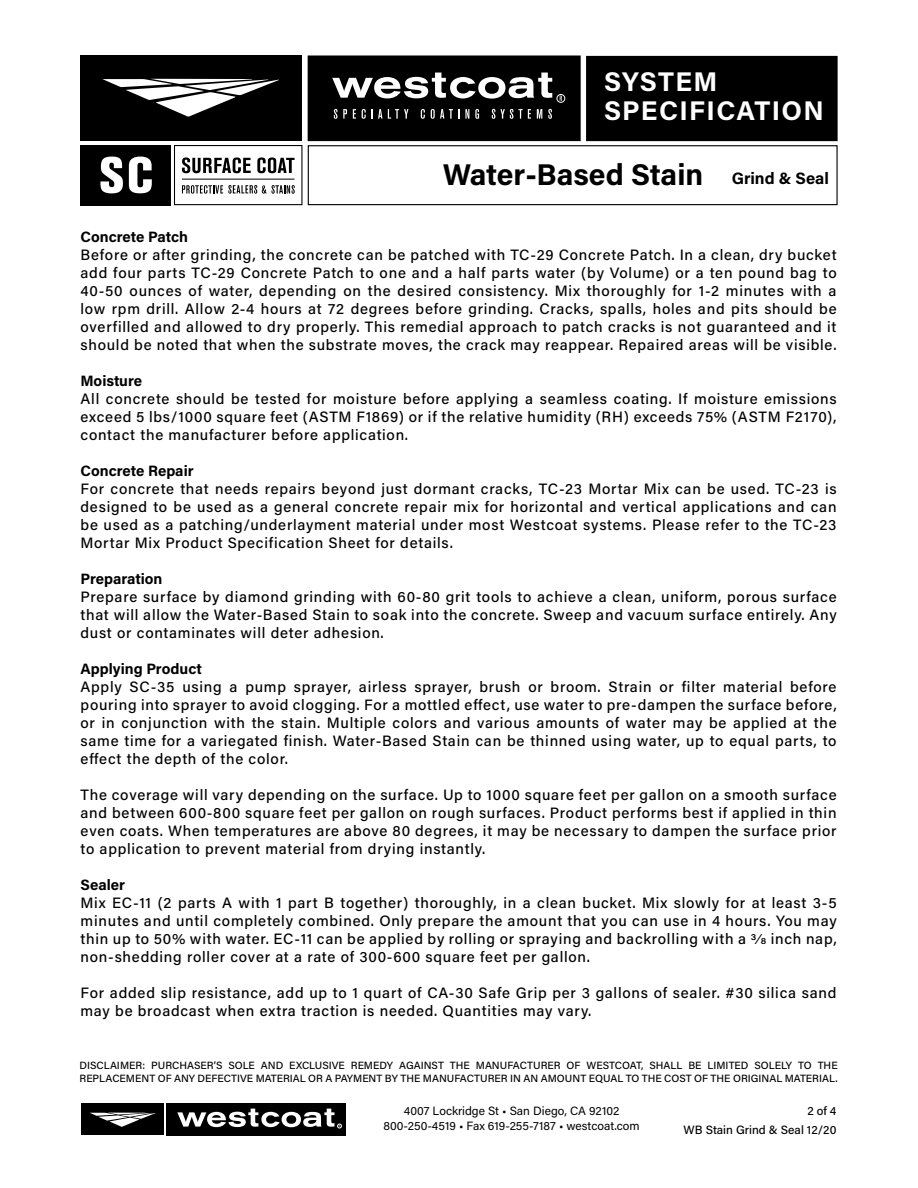
<style>
.page{position:relative;width:918px;height:1188px;background:#fff}
.page>*{position:absolute;margin:0;border:0;box-sizing:border-box;transform-origin:0 0}
.t1{font:700 30px "Acumin Pro";letter-spacing:-.005em;color:#000}
.t2{font:700 27px/28.5px "Acumin Pro";letter-spacing:.05em;color:#fff}
.t3{font:500 15px/18px "Acumin Pro";letter-spacing:.05em;color:#000;text-align:justify}
.t4{font:700 15px "Acumin Pro";color:#000}
.t5{font:12px "Acumin Pro";color:#000}
.t6{font:500 12px "Acumin Pro";color:#000}
.t7{font:500 10.5px/12.6px "Acumin Pro";color:#000}
.t8{font:3px "Myriad";color:#fff}
.s1{font-size:16.5px}
</style>
<div class="page">
<div style="left:588px;top:57px;width:248px;height:83px;background:#000"></div>
<div style="left:586px;top:56px;width:252px;height:85px;border:3px solid #000"></div>
<div style="left:308px;top:145px;width:530px;height:60px;border:1px solid #000"></div>
<div style="left:81px;top:56px;width:221px;height:85px;background:#000"></div>
<svg style="left:103px;top:79px;width:176px;height:38px"></svg>
<div style="left:308px;top:56px;width:273px;height:85px;background:#000"></div>
<svg style="left:334px;top:109px;width:13px;height:10px"></svg>
<svg style="left:353px;top:109px;width:3px;height:10px"></svg>
<svg style="left:362px;top:109px;width:4px;height:10px"></svg>
<svg style="left:372px;top:109px;width:10px;height:10px"></svg>
<svg style="left:388px;top:109px;width:20px;height:10px"></svg>
<svg style="left:421px;top:109px;width:4px;height:10px"></svg>
<svg style="left:431px;top:109px;width:28px;height:10px"></svg>
<svg style="left:465px;top:109px;width:4px;height:10px"></svg>
<svg style="left:475px;top:109px;width:4px;height:10px"></svg>
<svg style="left:492px;top:109px;width:39px;height:10px"></svg>
<svg style="left:537px;top:109px;width:5px;height:10px"></svg>
<svg style="left:548px;top:109px;width:4px;height:10px"></svg>
<svg style="left:332px;top:73px;width:234px;height:30px"></svg>
<div style="left:81px;top:1104px;width:83px;height:31px;background:#000"></div>
<svg style="left:90px;top:1113px;width:66px;height:14px"></svg>
<div style="left:166px;top:1104px;width:180px;height:31px;background:#000"></div>
<svg style="left:177px;top:1109px;width:165px;height:19px"></svg>
<div style="left:174px;top:145px;width:128px;height:60px;border:1px solid #000"></div>
<div style="left:81px;top:145px;width:90px;height:60px;background:#000"></div>
<svg style="left:100px;top:157px;width:23px;height:36px"></svg>
<svg style="left:129px;top:157px;width:23px;height:36px"></svg>
<svg style="left:182px;top:157px;width:69px;height:16px"></svg>
<svg style="left:257px;top:157px;width:38px;height:16px"></svg>
<hr style="left:182px;top:179px;width:113px;height:1px;background:#000">
<svg style="left:182px;top:185px;width:113px;height:9px"></svg>
<h2 class="t2" style="left:604px;top:67px;width:221px">SYSTEM<br>SPECIFICATION</h2>
<h1 class="t1" style="left:443px;top:153px;width:388px">Water-Based Stain <span class="s1">Grind &amp; Seal</span></h1>
<p class="t4" style="left:81px;top:226px;width:109px">Concrete Patch</p>
<p class="t3" style="left:81px;top:245px;width:758px">Before or after grinding, the concrete can be patched with TC-29 Concrete Patch. In a clean, dry bucket add four parts TC-29 Concrete Patch to one and a half parts water (by Volume) or a ten pound bag to 40-50 ounces of water, depending on the desired consistency. Mix thoroughly for 1-2 minutes with a low rpm drill. Allow 2-4 hours at 72 degrees before grinding. Cracks, spalls, holes and pits should be overfilled and allowed to dry properly. This remedial approach to patch cracks is not guaranteed and it should be noted that when the substrate moves, the crack may reappear. Repaired areas will be visible.</p>
<p class="t4" style="left:81px;top:370px;width:63px">Moisture</p>
<p class="t3" style="left:81px;top:389px;width:758px">All concrete should be tested for moisture before applying a seamless coating. If moisture emissions exceed 5 lbs/1000 square feet (ASTM F1869) or if the relative humidity (RH) exceeds 75% (ASTM F2170), contact the manufacturer before application.</p>
<p class="t4" style="left:81px;top:460px;width:115px">Concrete Repair</p>
<p class="t3" style="left:81px;top:479px;width:758px">For concrete that needs repairs beyond just dormant cracks, TC-23 Mortar Mix can be used. TC-23 is designed to be used as a general concrete repair mix for horizontal and vertical applications and can be used as a patching/underlayment material under most Westcoat systems. Please refer to the TC-23<br>Mortar Mix Product Specification Sheet for details.</p>
<p class="t4" style="left:81px;top:568px;width:83px">Preparation</p>
<p class="t3" style="left:81px;top:587px;width:758px">Prepare surface by diamond grinding with 60-80 grit tools to achieve a clean, uniform, porous surface that will allow the Water-Based Stain to soak into the concrete. Sweep and vacuum surface entirely. Any dust or contaminates will deter adhesion.</p>
<p class="t4" style="left:81px;top:658px;width:123px">Applying Product</p>
<p class="t3" style="left:81px;top:677px;width:758px">Apply SC-35 using a pump sprayer, airless sprayer, brush or broom. Strain or filter material before pouring into sprayer to avoid clogging. For a mottled effect, use water to pre-dampen the surface before, or in conjunction with the stain. Multiple colors and various amounts of water may be applied at the same time for a variegated finish. Water-Based Stain can be thinned using water, up to equal parts, to effect the depth of the color.</p>
<p class="t3" style="left:81px;top:785px;width:758px">The coverage will vary depending on the surface. Up to 1000 square feet per gallon on a smooth surface and between 600-800 square feet per gallon on rough surfaces. Product performs best if applied in thin even coats. When temperatures are above 80 degrees, it may be necessary to dampen the surface prior to application to prevent material from drying instantly.</p>
<p class="t4" style="left:81px;top:874px;width:46px">Sealer</p>
<p class="t3" style="left:81px;top:893px;width:758px">Mix EC-11 (2 parts A with 1 part B together) thoroughly, in a clean bucket. Mix slowly for at least 3-5 minutes and until completely combined. Only prepare the amount that you can use in 4 hours. You may thin up to 50% with water. EC-11 can be applied by rolling or spraying and backrolling with a 3/8 inch nap, non-shedding roller cover at a rate of 300-600 square feet per gallon.</p>
<p class="t3" style="left:81px;top:983px;width:758px">For added slip resistance, add up to 1 quart of CA-30 Safe Grip per 3 gallons of sealer. #30 silica sand may be broadcast when extra traction is needed. Quantities may vary.</p>
<p class="t7" style="left:80px;top:1059px;width:760px">DISCLAIMER: PURCHASER’S SOLE AND EXCLUSIVE REMEDY AGAINST THE MANUFACTURER OF WESTCOAT, SHALL BE LIMITED SOLELY TO THE<br>REPLACEMENT OF ANY DEFECTIVE MATERIAL OR A PAYMENT BY THE MANUFACTURER IN AN AMOUNT EQUAL TO THE COST OF THE ORIGINAL MATERIAL.</p>
<p class="t5" style="left:404px;top:1103px;width:217px">4007 Lockridge St • San Diego, CA 92102</p>
<p class="t6" style="left:807px;top:1103px;width:31px">2 of 4</p>
<p class="t5" style="left:384px;top:1117px;width:258px">800-250-4519 • Fax 619-255-7187 • westcoat.com</p>
<p class="t8" style="left:339px;top:1125px;width:3px">R</p>
<p class="t6" style="left:684px;top:1122px;width:154px">WB Stain Grind &amp; Seal 12/20</p>
</div>
